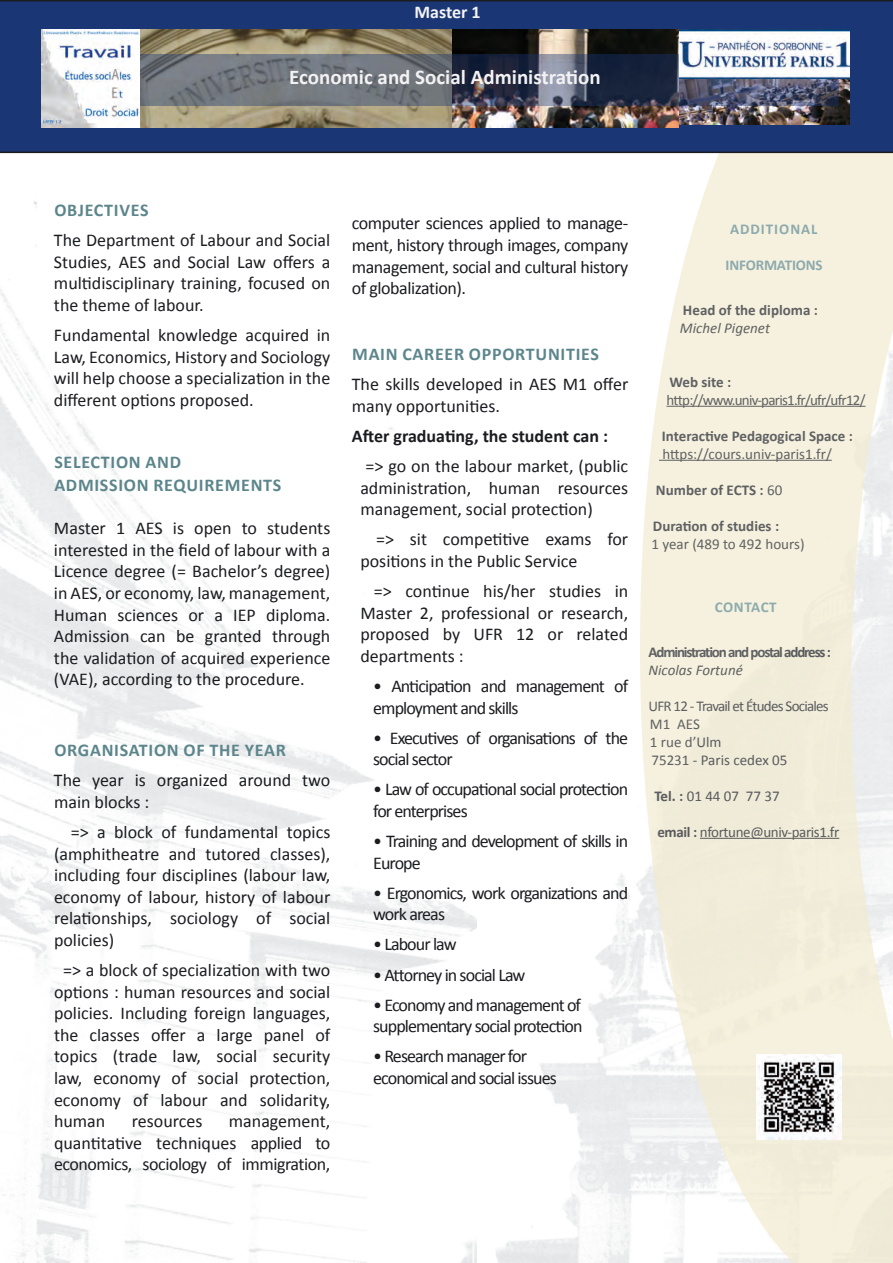
<style>
.page{position:relative;width:893px;height:1263px;background:#fff}
.page>*{position:absolute;margin:0;border:0;box-sizing:border-box;transform-origin:0 0}
.Titre_MASTER{font:700 21px "Calibri";color:#f3f2f3}
.text11{font:18px/21.6px "Calibri";letter-spacing:-.015em;color:#1b1c20;text-align:justify}
.text11-2{font:18px/21.6px "Calibri";letter-spacing:-.05em;color:#1b1c20}
.t1{font:700 18px "Calibri";letter-spacing:.04em;color:#5c868c}
.text11-3{font:700 18px "Calibri";color:#1b1c20}
.Titre_MASTER-2{font:700 18px "Calibri";color:#f3f2f3}
.t2{font:15px/18px "Calibri";letter-spacing:-.05em;color:#1b1c20}
.t3{font:700 15px "Calibri";color:#1b1c20}
.t4{font:15px "Calibri";color:#1b1c20}
.t5{font:15px "Calibri";letter-spacing:-.025em;color:#1b1c20}
.t6{font:700 15px "Calibri";letter-spacing:-.075em;color:#1b1c20}
.t7{font:italic 15px "Calibri";color:#1b1c20}
.t8{font:700 15px "Calibri";letter-spacing:-.01em;color:#5c868c}
.t9{font:700 15px "Calibri";letter-spacing:.065em;color:#5c868c}
.t10{font:700 15px "Calibri";letter-spacing:.03em;color:#5c868c}
.s1{font-weight:400}
.s2{font-weight:700}
</style>
<div class="page">
<svg style="left:640px;top:153px;width:253px;height:1110px;background:#f3f0e1"></svg>
<hr style="left:666px;top:406px;width:199px;height:1px;background:#1b1c20">
<hr style="left:659px;top:460px;width:173px;height:1px;background:#1b1c20">
<hr style="left:700px;top:838px;width:139px;height:1px;background:#1b1c20">
<svg style="left:0;top:0;width:893px;height:153px;background:#1b3571"></svg>
<img style="left:41px;top:30px;width:637px;height:98px">
<img style="left:679px;top:30px;width:170px;height:95px">
<svg style="left:139px;top:54px;width:700px;height:51px;background:#636a78"></svg>
<img style="left:757px;top:1054px;width:85px;height:86px">
<p class="Titre_MASTER-2" style="left:414px;top:0;width:68px">Master 1</p>
<p class="Titre_MASTER" style="left:289px;top:63px;width:313px">Economic and Social Administration</p>
<p class="t1" style="left:54px;top:199px;width:96px">OBJECTIVES</p>
<p class="text11" style="left:54px;top:229px;width:278px">The Department of Labour and Social Studies, AES and Social Law offers a multidisciplinary training, focused on the theme of labour.</p>
<p class="text11" style="left:54px;top:324px;width:278px">Fundamental knowledge acquired in Law, Economics, History and Sociology will help choose a specialization in the different options proposed.</p>
<p class="t1" style="left:54px;top:451px;width:128px">SELECTION AND</p>
<p class="t1" style="left:54px;top:473px;width:228px">ADMISSION REQUIREMENTS</p>
<p class="text11" style="left:54px;top:517px;width:278px">Master 1 AES is open to students interested in the field of labour with a Licence degree (= Bachelor’s degree) in AES, or economy, law, management, Human sciences or a IEP diploma.<br>Admission can be granted through the validation of acquired experience (VAE), according to the procedure.</p>
<p class="t1" style="left:54px;top:739px;width:233px">ORGANISATION OF THE YEAR</p>
<p class="text11" style="left:54px;top:769px;width:278px">The year is organized around two main blocks :</p>
<p class="text11" style="left:54px;top:821px;width:278px;text-indent:17px">=&gt; a block of fundamental topics (amphitheatre and tutored classes), including four disciplines (labour law, economy of labour, history of labour relationships, sociology of social policies)</p>
<p class="text11" style="left:54px;top:959px;width:278px;text-indent:9px">=&gt; a block of specialization with two options : human resources and social policies. Including foreign languages, the classes offer a large panel of topics (trade law, social security law, economy of social protection, economy of labour and solidarity, human</p>
<p class="text11" style="left:54px;top:1110px;width:278px;text-indent:175px">management, quantitative techniques applied to economics, sociology of immigration,</p>
<p class="text11" style="left:132px;top:1110px;width:72px">resources</p>
<p class="text11" style="left:352px;top:213px;width:278px">computer sciences applied to manage&shy;ment, history through images, company management, social and cultural history of globalization).</p>
<p class="t1" style="left:352px;top:343px;width:248px">MAIN CAREER OPPORTUNITIES</p>
<p class="text11" style="left:352px;top:373px;width:278px">The skills developed in AES M1 offer many opportunities.</p>
<p class="text11-3" style="left:352px;top:424px;width:258px">After graduating, the student can :</p>
<p class="text11" style="left:360px;top:455px;width:269px">=&gt; go on the labour market, (public administration, human resources management, social protection)</p>
<p class="text11" style="left:360px;top:528px;width:269px;text-indent:16px">=&gt; sit competitive exams for positions in the Public Service</p>
<p class="text11" style="left:360px;top:580px;width:269px;text-indent:14px">=&gt; continue his/her studies in Master 2, professional or research, proposed by UFR 12 or related departments :</p>
<p class="text11-2" style="left:373px;top:675px;width:257px">• Anticipation and management of employment and skills</p>
<p class="text11-2" style="left:373px;top:727px;width:257px">• Executives of organisations of the social sector</p>
<p class="text11-2" style="left:373px;top:778px;width:257px">• Law of occupational social protection for enterprises</p>
<p class="text11-2" style="left:373px;top:830px;width:257px">• Training and development of skills in<br>Europe</p>
<p class="text11-2" style="left:373px;top:882px;width:257px">• Ergonomics, work organizations and work areas</p>
<p class="text11-2" style="left:373px;top:934px;width:85px">• Labour law</p>
<p class="text11-2" style="left:373px;top:964px;width:154px">• Attorney in social Law</p>
<p class="text11-2" style="left:373px;top:994px;width:211px">• Economy and management of supplementary social protection</p>
<p class="text11-2" style="left:373px;top:1045px;width:185px">• Research manager for economical and social issues</p>
<p class="t9" style="left:730px;top:219px;width:89px">ADDITIONAL</p>
<p class="t8" style="left:726px;top:255px;width:99px">INFORMATIONS</p>
<p class="t3" style="left:683px;top:300px;width:136px">Head of the diploma :</p>
<p class="t7" style="left:680px;top:317px;width:92px">Michel Pigenet</p>
<p class="t3" style="left:669px;top:372px;width:63px">Web site :</p>
<p class="t2" style="left:666px;top:391px;width:201px">http://www.univ-paris1.fr/ufr/ufr12/</p>
<p class="t3" style="left:662px;top:426px;width:192px">Interactive Pedagogical Space :</p>
<p class="t4" style="left:662px;top:444px;width:171px">https://cours.univ-paris1.fr/</p>
<p class="t3" style="left:656px;top:480px;width:128px">Number of ECTS : <span class="s1">60</span></p>
<p class="t3" style="left:653px;top:516px;width:128px">Duration of studies :</p>
<p class="t4" style="left:651px;top:534px;width:155px">1 year (489 to 492 hours)</p>
<p class="t10" style="left:715px;top:597px;width:63px">CONTACT</p>
<p class="t6" style="left:648px;top:642px;width:184px">Administration and postal address :</p>
<p class="t7" style="left:648px;top:659px;width:96px">Nicolas Fortuné</p>
<p class="t2" style="left:648px;top:697px;width:182px">UFR 12 - Travail et Études Sociales<br>M1 AES<br>1 rue d’Ulm<br>75231 - Paris cedex 05</p>
<p class="t5" style="left:654px;top:786px;width:127px"><span class="s2">Tel. :</span> 01 44 07 77 37</p>
<p class="t5" style="left:657px;top:822px;width:183px"><span class="s2">email :</span> nfortune@univ-paris1.fr</p>
</div>
